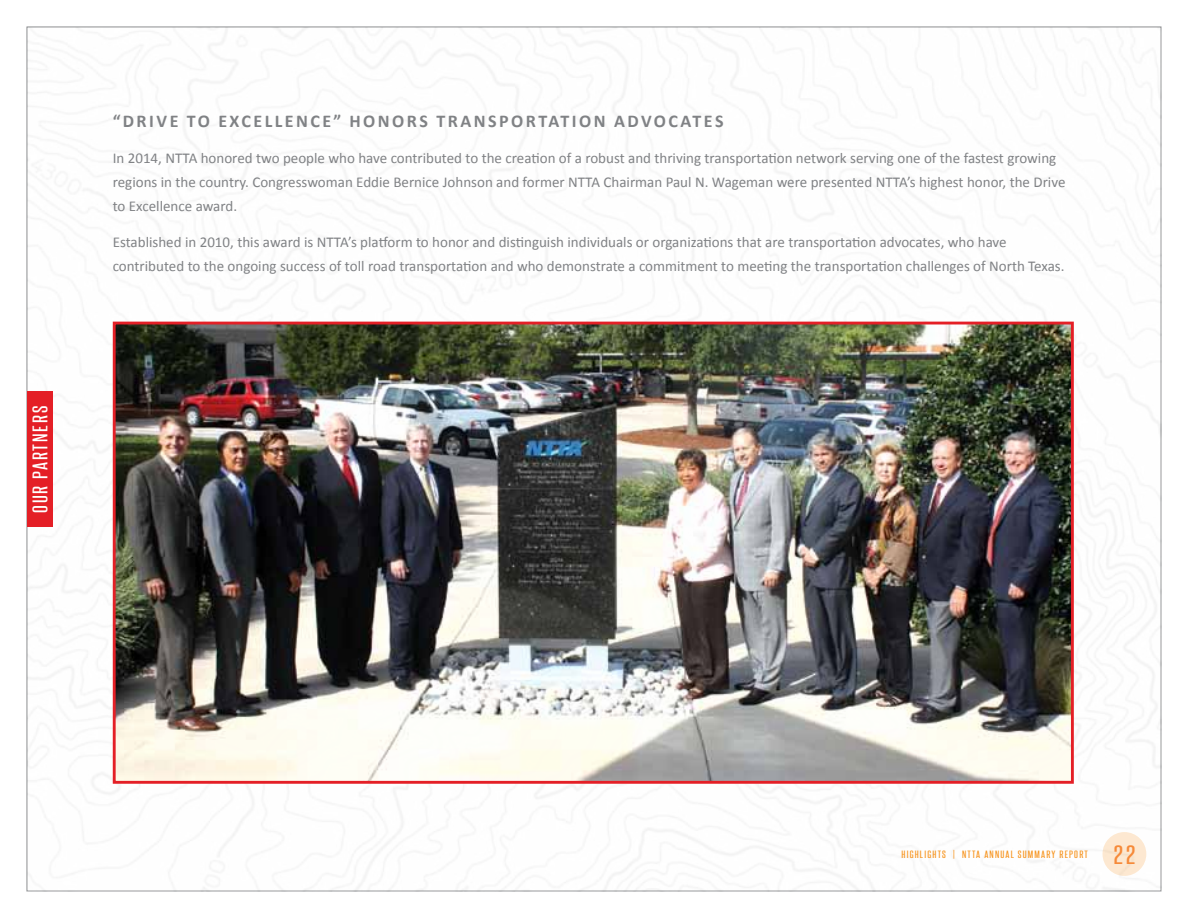
<style>
.page{position:relative;width:1188px;height:918px;background:#fff}
.page>*{position:absolute;margin:0;border:0;box-sizing:border-box;transform-origin:0 0}
.t1{font:22.5px "Steelfish Rg";color:#f68a39;scale:1.33 1}
.t2{font:700 18px "Calibri";letter-spacing:.14em;color:#808285}
.t3{font:18px "Steelfish Rg";letter-spacing:.075em;color:#fff;scale:1.33 1}
.t4{font:15px/24px "Calibri";color:#808285}
.t5{font:9px "Steelfish Rg";letter-spacing:.1em;color:#f7941e;scale:1.33 1}
</style>
<div class="page">
<img style="left:27px;top:27px;width:1134px;height:864px">
<div style="left:27px;top:391px;width:25px;height:136px;background:#e41f26"></div>
<img style="left:117px;top:326px;width:953px;height:454px">
<div style="left:113px;top:322px;width:961px;height:462px;border:3px solid #e41f26"></div>
<p class="t3" style="left:29px;top:513px;width:82px;rotate:-90deg">OUR PARTNERS</p>
<p class="t2" style="left:113px;top:110px;width:22px">“DRIVE</p>
<p class="t2" style="left:187px;top:110px;width:55px">TO EXCE</p>
<p class="t2" style="left:265px;top:110px;width:33px">LLENCE</p>
<p class="t2" style="left:334px;top:110px;width:44px">” HONORS</p>
<p class="t2" style="left:436px;top:110px;width:25px">TRANSPORTATION</p>
<p class="t2" style="left:614px;top:110px;width:40px">ADVOCATES</p>
<p class="t4" style="left:113px;top:145px;width:954px">In 2014, NTTA honored two people who have contributed to the creation of a robust and thriving transportation network serving one of the fastest growing regions in the country. Congresswoman Eddie Bernice Johnson and former NTTA Chairman Paul N. Wageman were presented NTTA’s highest honor, the Drive to Excellence award.</p>
<p class="t4" style="left:113px;top:229px;width:953px">Established in 2010, this award is NTTA’s platform to honor and distinguish individuals or organizations that are transportation advocates, who have contributed to the ongoing success of toll road transportation and who demonstrate a commitment to meeting the transportation challenges of North Texas.</p>
<p class="t5" style="left:902px;top:849px;width:22px">HIGHLIGHTS</p>
<p class="t5" style="left:953px;top:849px;width:33px">| NTTA ANNUA</p>
<p class="t5" style="left:1011px;top:849px;width:28px">L SUMMARY</p>
<p class="t5" style="left:1060px;top:849px;width:9px">REPORT</p>
<h1 class="t1" style="left:1114px;top:841px;width:18px">22</h1>
</div>
